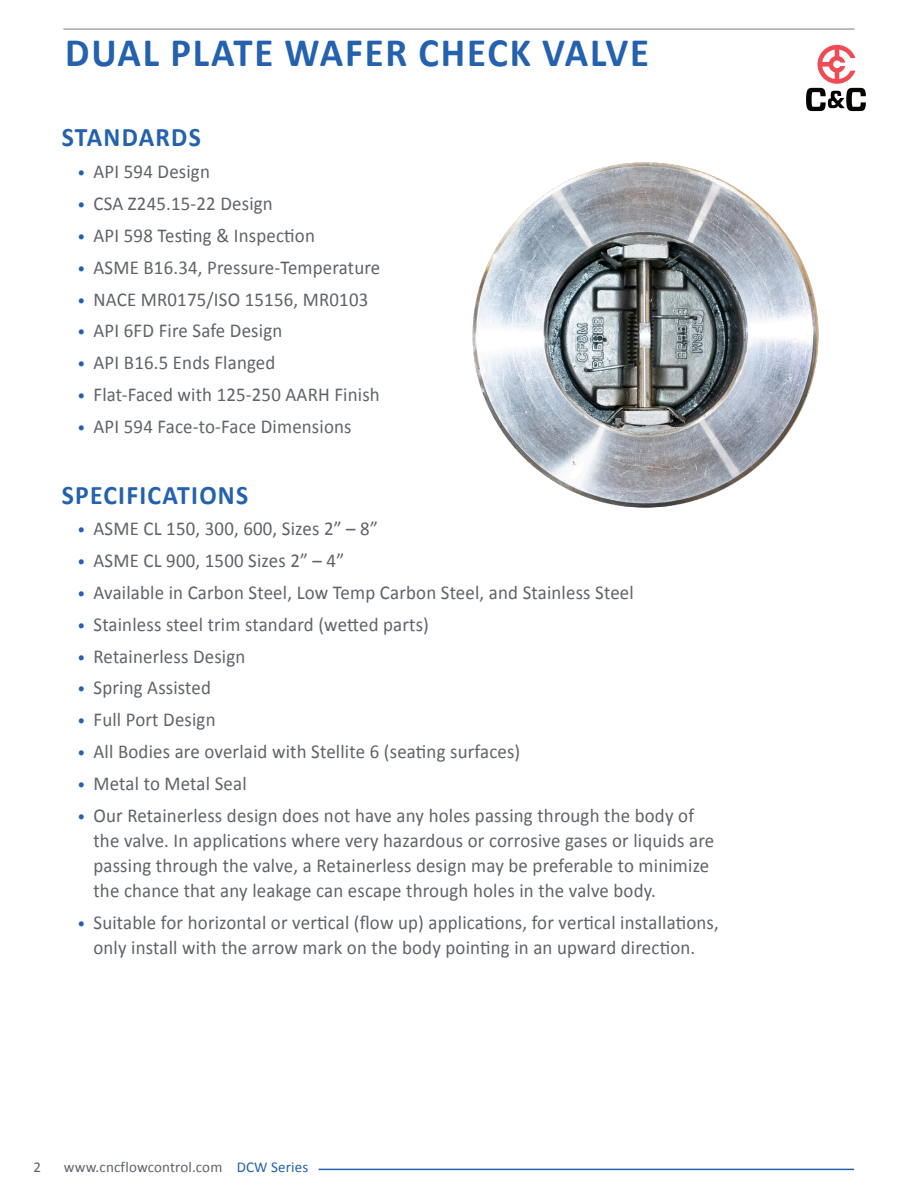
<style>
.page{position:relative;width:918px;height:1188px;background:#fff}
.page>*{position:absolute;margin:0;border:0;box-sizing:border-box;transform-origin:0 0}
.H1_Bold_-_Page_Heade{font:700 40.5px "Calibri";letter-spacing:.05em;color:#2461ae;scale:.96 1}
.H2_-_Page_Subheader{font:700 26.85px "Calibri";letter-spacing:.05em;color:#2461ae;scale:.96 1}
.t1{font:19.65px/25px "Calibri";letter-spacing:.01em;color:#5f6369;scale:.96 1}
.t2{font:15px "Calibri";letter-spacing:.01em;color:#5f6369}
.s1{font-size:16.5px;color:#2461ae}
.s2{color:#2461ae}
</style>
<div class="page">
<hr style="left:64px;top:28px;width:790px;height:2px;background:#a8a9ad">
<hr style="left:319px;top:1169px;width:535px;height:1px;background:#2461ae">
<svg style="left:806px;top:45px;width:60px;height:66px"></svg>
<img style="left:472px;top:162px;width:347px;height:346px">
<p class="H1_Bold_-_Page_Heade" style="left:65px;top:27px;width:610px">DUAL PLATE WAFER CHECK VALVE</p>
<p class="H2_-_Page_Subheader" style="left:62px;top:121px;width:146px">STANDARDS</p>
<p class="t1" style="left:77px;top:158px;width:140px"><span class="s1">•</span> API 594 Design</p>
<p class="t1" style="left:77px;top:190px;width:205px"><span class="s1">•</span> CSA Z245.15-22 Design</p>
<p class="t1" style="left:77px;top:222px;width:249px"><span class="s1">•</span> API 598 Testing &amp; Inspection</p>
<p class="t1" style="left:77px;top:254px;width:317px"><span class="s1">•</span> ASME B16.34, Pressure-Temperature</p>
<p class="t1" style="left:77px;top:286px;width:305px"><span class="s1">•</span> NACE MR0175/ISO 15156, MR0103</p>
<p class="t1" style="left:77px;top:317px;width:215px"><span class="s1">•</span> API 6FD Fire Safe Design</p>
<p class="t1" style="left:77px;top:349px;width:208px"><span class="s1">•</span> API B16.5 Ends Flanged</p>
<p class="t1" style="left:77px;top:381px;width:317px"><span class="s1">•</span> Flat-Faced with 125-250 AARH Finish</p>
<p class="t1" style="left:77px;top:413px;width:287px"><span class="s1">•</span> API 594 Face-to-Face Dimensions</p>
<p class="H2_-_Page_Subheader" style="left:62px;top:478px;width:196px">SPECIFICATIONS</p>
<p class="t1" style="left:77px;top:515px;width:315px"><span class="s1">•</span> ASME CL 150, 300, 600, Sizes 2” – 8”</p>
<p class="t1" style="left:77px;top:547px;width:279px"><span class="s1">•</span> ASME CL 900, 1500 Sizes 2” – 4”</p>
<p class="t1" style="left:77px;top:579px;width:581px"><span class="s1">•</span> Available in Carbon Steel, Low Temp Carbon Steel, and Stainless Steel</p>
<p class="t1" style="left:77px;top:611px;width:368px"><span class="s1">•</span> Stainless steel trim standard (wetted parts)</p>
<p class="t1" style="left:77px;top:643px;width:177px"><span class="s1">•</span> Retainerless Design</p>
<p class="t1" style="left:77px;top:674px;width:141px"><span class="s1">•</span> Spring Assisted</p>
<p class="t1" style="left:77px;top:706px;width:145px"><span class="s1">•</span> Full Port Design</p>
<p class="t1" style="left:77px;top:738px;width:463px"><span class="s1">•</span> All Bodies are overlaid with Stellite 6 (seating surfaces)</p>
<p class="t1" style="left:77px;top:770px;width:178px"><span class="s1">•</span> Metal to Metal Seal</p>
<p class="t1" style="left:93px;top:802px;width:648px;text-indent:-16px"><span class="s1">•</span> Our Retainerless design does not have any holes passing through the body of the valve. In applications where very hazardous or corrosive gases or liquids are passing through the valve, a Retainerless design may be preferable to minimize the chance that any leakage can escape through holes in the valve body.</p>
<p class="t1" style="left:77px;top:909px;width:670px;text-align:center"><span class="s1">•</span> Suitable for horizontal or vertical (flow up) applications, for vertical installations, only install with the arrow mark on the body pointing in an upward direction.</p>
<p class="t2" style="left:33px;top:1157px;width:9px">2</p>
<p class="t2" style="left:64px;top:1157px;width:246px">www.cncflowcontrol.com <span class="s2">DCW Series</span></p>
</div>
